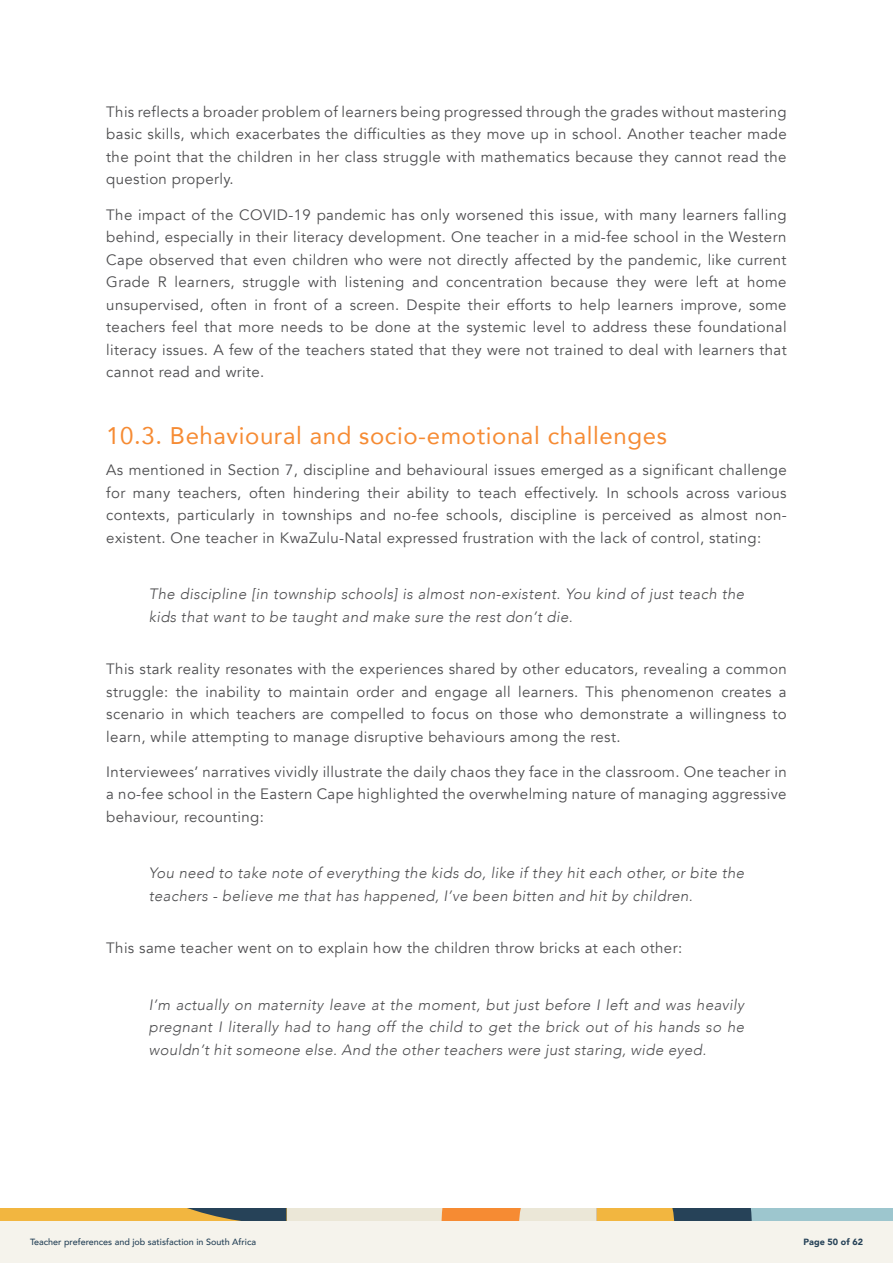
<style>
.page{position:relative;width:893px;height:1263px;background:#fff}
.page>*{position:absolute;margin:0;border:0;box-sizing:border-box;transform-origin:0 0}
.t1{font:24px "Avenir";letter-spacing:.025em;color:#f68b33}
.t2{font:15px/22.5px "Avenir";letter-spacing:.025em;color:#4d4d4f;text-align:justify}
.t3{font:italic 300 15px/22.5px "Avenir";letter-spacing:.025em;color:#4d4d4f}
.t4{font:500 9px "Avenir";color:#264258}
.t5{font:900 9px "Avenir";color:#264258}
</style>
<div class="page">
<div style="left:0;top:1208px;width:893px;height:55px;background:#f5f3ec"></div>
<div style="left:0;top:1208px;width:893px;height:12px;background:#ebe7d7"></div>
<svg style="left:0;top:1208px;width:286px;height:12px"></svg>
<svg style="left:442px;top:1208px;width:451px;height:12px"></svg>
<p class="t2" style="left:106px;top:101px;width:682px">This reflects a broader problem of learners being progressed through the grades without mastering basic skills, which exacerbates the difficulties as they move up in school. Another teacher made the point that the children in her class struggle with mathematics because they cannot read the question properly.</p>
<p class="t2" style="left:106px;top:204px;width:682px">The impact of the COVID-19 pandemic has only worsened this issue, with many learners falling behind, especially in their literacy development. One teacher in a mid-fee school in the Western Cape observed that even children who were not directly affected by the pandemic, like current Grade R learners, struggle with listening and concentration because they were left at home unsupervised, often in front of a screen. Despite their efforts to help learners improve, some teachers feel that more needs to be done at the systemic level to address these foundational literacy issues. A few of the teachers stated that they were not trained to deal with learners that cannot read and write.</p>
<h1 class="t1" style="left:106px;top:417px;width:562px">10.3. Behavioural and socio-emotional challenges</h1>
<p class="t2" style="left:106px;top:459px;width:682px">As mentioned in Section 7, discipline and behavioural issues emerged as a significant challenge for many teachers, often hindering their ability to teach effectively. In schools across various contexts, particularly in townships and no-fee schools, discipline is perceived as almost non&shy;existent. One teacher in KwaZulu-Natal expressed frustration with the lack of control, stating:</p>
<p class="t3" style="left:149px;top:583px;width:597px">The discipline [in township schools] is almost non-existent. You kind of just teach the kids that want to be taught and make sure the rest don’t die.</p>
<p class="t2" style="left:106px;top:658px;width:682px">This stark reality resonates with the experiences shared by other educators, revealing a common struggle: the inability to maintain order and engage all learners. This phenomenon creates a scenario in which teachers are compelled to focus on those who demonstrate a willingness to learn, while attempting to manage disruptive behaviours among the rest.</p>
<p class="t2" style="left:106px;top:761px;width:682px">Interviewees’ narratives vividly illustrate the daily chaos they face in the classroom. One teacher in a no-fee school in the Eastern Cape highlighted the overwhelming nature of managing aggressive behaviour, recounting:</p>
<p class="t3" style="left:149px;top:862px;width:597px">You need to take note of everything the kids do, like if they hit each other, or bite the teachers - believe me that has happened, I’ve been bitten and hit by children.</p>
<p class="t2" style="left:106px;top:937px;width:577px">This same teacher went on to explain how the children throw bricks at each other:</p>
<p class="t3" style="left:149px;top:993px;width:597px;text-align:justify">I’m actually on maternity leave at the moment, but just before I left and was heavily pregnant I literally had to hang off the child to get the brick out of his hands so he wouldn’t hit someone else. And the other teachers were just staring, wide eyed.</p>
<p class="t4" style="left:30px;top:1234px;width:228px">Teacher preferences and job satisfaction in South Africa</p>
<p class="t5" style="left:803px;top:1234px;width:61px">Page 50 of 62</p>
</div>
